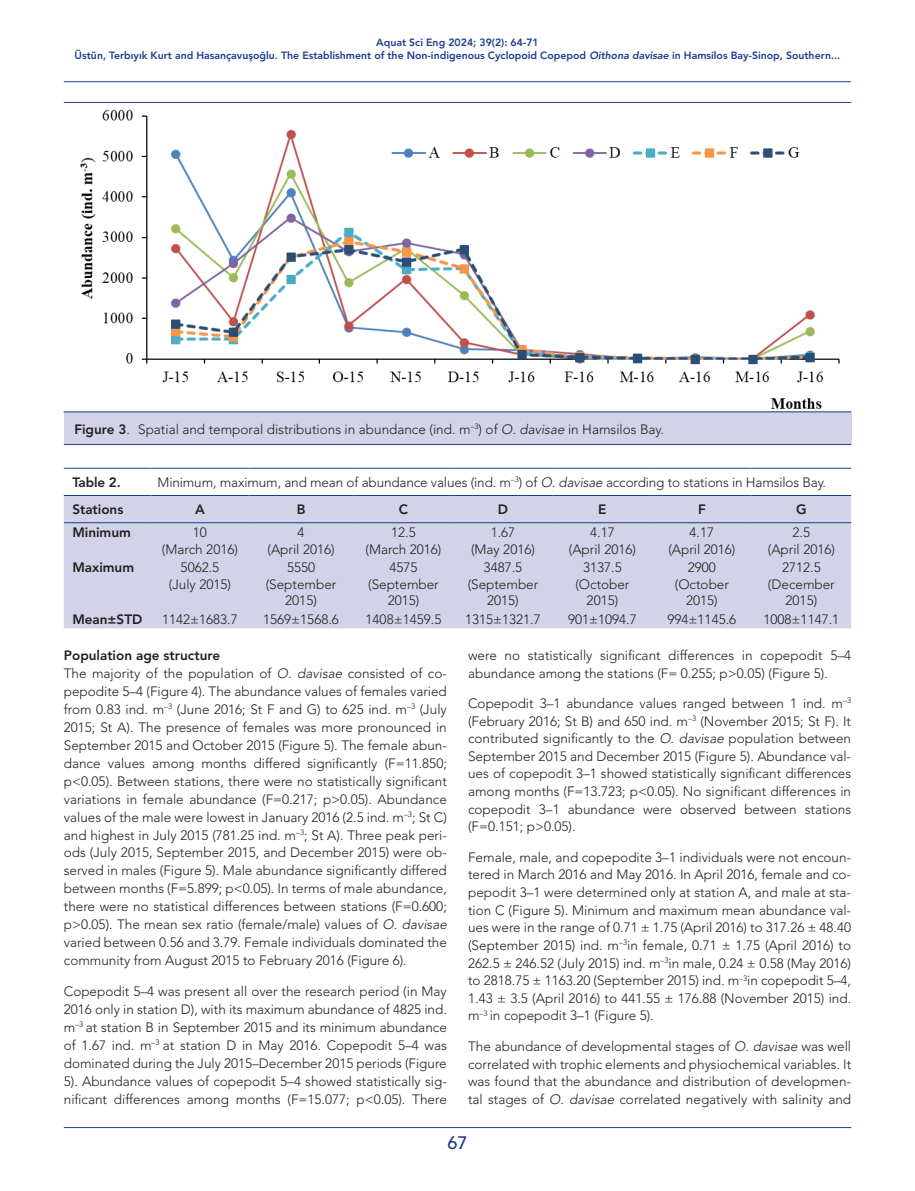
<style>
.page{position:relative;width:915px;height:1191px;background:#fff}
.page>*{position:absolute;margin:0;border:0;box-sizing:border-box;transform-origin:0 0}
.t1{font:500 18px "Avenir LT Std";color:#1c3d92}
.Ana_Metin{font:300 13.5px/18px "Avenir LT Std";color:#231f20;text-align:justify}
.ara_metin_T{font:300 13.5px/16.5px "Avenir LT Std";color:#231f20;text-align:center}
.baslik_T{font:300 13.5px "Avenir LT Std";letter-spacing:-.01em;color:#231f20}
.Ara_Baslik{font:300 13.5px "Avenir LT Std";color:#231f20}
.Ara_Baslik-2{font:800 13.5px "Avenir LT Std";color:#231f20}
.ara_metin_T-2{font:800 13.5px "Avenir LT Std";color:#231f20}
.ara_baslik_T{font:800 13.5px "Avenir LT Std";color:#231f20}
.baslik_T-2{font:800 13.5px "Avenir LT Std";letter-spacing:-.01em;color:#231f20}
.t2{font:800 10.5px/12.6px "Avenir LT Std";color:#1c3d92;text-align:center}
.s1{font-style:italic}
.s2{font-weight:800}
</style>
<div class="page">
<hr style="left:64px;top:1127px;width:786px;height:1px;background:#1c3d92">
<hr style="left:64px;top:81px;width:786px;height:1px;background:#1c3d92">
<img style="left:80px;top:109px;width:760px;height:300px">
<hr style="left:64px;top:102px;width:786px;height:1px;background:#224092">
<div style="left:64px;top:411px;width:786px;height:34px;background:#d2d3e8"></div>
<hr style="left:64px;top:444px;width:786px;height:1px;background:#224092">
<hr style="left:64px;top:411px;width:786px;height:1px;background:#224092">
<div style="left:64px;top:496px;width:786px;height:132px;background:#d2d3e8"></div>
<hr style="left:64px;top:468px;width:87px;height:1px;background:#1c3d92">
<hr style="left:151px;top:468px;width:97px;height:1px;background:#1c3d92">
<hr style="left:248px;top:468px;width:105px;height:1px;background:#1c3d92">
<hr style="left:353px;top:468px;width:100px;height:1px;background:#1c3d92">
<hr style="left:453px;top:468px;width:99px;height:1px;background:#1c3d92">
<hr style="left:552px;top:468px;width:100px;height:1px;background:#1c3d92">
<hr style="left:652px;top:468px;width:99px;height:1px;background:#1c3d92">
<hr style="left:751px;top:468px;width:99px;height:1px;background:#1c3d92">
<hr style="left:64px;top:495px;width:87px;height:1px;background:#1c3d92">
<hr style="left:151px;top:495px;width:97px;height:1px;background:#1c3d92">
<hr style="left:248px;top:495px;width:105px;height:1px;background:#1c3d92">
<hr style="left:353px;top:495px;width:100px;height:1px;background:#1c3d92">
<hr style="left:453px;top:495px;width:99px;height:1px;background:#1c3d92">
<hr style="left:552px;top:495px;width:100px;height:1px;background:#1c3d92">
<hr style="left:652px;top:495px;width:99px;height:1px;background:#1c3d92">
<hr style="left:751px;top:495px;width:99px;height:1px;background:#1c3d92">
<hr style="left:64px;top:522px;width:87px;height:1px;background:#1c3d92">
<hr style="left:151px;top:522px;width:97px;height:1px;background:#1c3d92">
<hr style="left:248px;top:522px;width:105px;height:1px;background:#1c3d92">
<hr style="left:353px;top:522px;width:100px;height:1px;background:#1c3d92">
<hr style="left:453px;top:522px;width:99px;height:1px;background:#1c3d92">
<hr style="left:552px;top:522px;width:100px;height:1px;background:#1c3d92">
<hr style="left:652px;top:522px;width:99px;height:1px;background:#1c3d92">
<hr style="left:751px;top:522px;width:99px;height:1px;background:#1c3d92">
<p class="t2" style="left:75px;top:36px;width:767px">Aquat Sci Eng 2024; 39(2): 64-71<br>Üstün, Terbıyık Kurt and Hasançavuşoğlu. The Establishment of the Non-indigenous Cyclopoid Copepod <span class="s1">Oithona davisae</span> in Hamsilos Bay-Sinop, Southern...</p>
<p class="Ara_Baslik" style="left:74px;top:421px;width:591px"><span class="s2">Figure 3</span>. Spatial and temporal distributions in abundance (ind. m<sup>–3</sup>) of <span class="s1">O. davisae</span> in Hamsilos Bay.</p>
<p class="baslik_T-2" style="left:72px;top:474px;width:50px">Table 2.</p>
<p class="baslik_T" style="left:157px;top:474px;width:670px">Minimum, maximum, and mean of abundance values (ind. m<sup>–3</sup>) of <span class="s1">O. davisae</span> according to stations in Hamsilos Bay.</p>
<p class="ara_baslik_T" style="left:72px;top:501px;width:52px">Stations</p>
<p class="ara_baslik_T" style="left:195px;top:501px;width:11px">A</p>
<p class="ara_baslik_T" style="left:296px;top:501px;width:10px">B</p>
<p class="ara_baslik_T" style="left:398px;top:501px;width:11px">C</p>
<p class="ara_baslik_T" style="left:497px;top:501px;width:12px">D</p>
<p class="ara_baslik_T" style="left:598px;top:501px;width:10px">E</p>
<p class="ara_baslik_T" style="left:697px;top:501px;width:9px">F</p>
<p class="ara_baslik_T" style="left:795px;top:501px;width:12px">G</p>
<p class="ara_metin_T-2" style="left:72px;top:524px;width:60px">Minimum</p>
<p class="ara_metin_T" style="left:193px;top:524px;width:16px">10</p>
<p class="ara_metin_T" style="left:162px;top:541px;width:77px">(March 2016)</p>
<p class="ara_metin_T" style="left:391px;top:524px;width:26px">12.5</p>
<p class="ara_metin_T" style="left:365px;top:541px;width:77px">(March 2016)</p>
<p class="ara_metin_T" style="left:792px;top:524px;width:19px">2.5</p>
<p class="ara_metin_T" style="left:767px;top:541px;width:69px">(April 2016)</p>
<p class="ara_metin_T" style="left:297px;top:524px;width:9px">4</p>
<p class="ara_metin_T" style="left:267px;top:541px;width:69px">(April 2016)</p>
<p class="ara_metin_T" style="left:490px;top:524px;width:26px">1.67</p>
<p class="ara_metin_T" style="left:471px;top:541px;width:65px">(May 2016)</p>
<p class="ara_metin_T" style="left:590px;top:524px;width:26px">4.17</p>
<p class="ara_metin_T" style="left:568px;top:541px;width:69px">(April 2016)</p>
<p class="ara_metin_T" style="left:689px;top:524px;width:26px">4.17</p>
<p class="ara_metin_T" style="left:668px;top:541px;width:69px">(April 2016)</p>
<p class="ara_metin_T-2" style="left:72px;top:559px;width:63px">Maximum</p>
<p class="ara_metin_T" style="left:180px;top:559px;width:40px">5062.5</p>
<p class="ara_metin_T" style="left:169px;top:576px;width:64px">(July 2015)</p>
<p class="ara_metin_T" style="left:287px;top:559px;width:30px">5550</p>
<p class="ara_metin_T" style="left:266px;top:576px;width:72px">(September<br>2015)</p>
<p class="ara_metin_T" style="left:389px;top:559px;width:30px">4575</p>
<p class="ara_metin_T" style="left:368px;top:576px;width:72px">(September<br>2015)</p>
<p class="ara_metin_T" style="left:467px;top:559px;width:72px">3487.5 (September<br>2015)</p>
<p class="ara_metin_T" style="left:583px;top:559px;width:40px">3137.5</p>
<p class="ara_metin_T" style="left:575px;top:576px;width:56px">(October<br>2015)</p>
<p class="ara_metin_T" style="left:687px;top:559px;width:30px">2900</p>
<p class="ara_metin_T" style="left:674px;top:576px;width:56px">(October<br>2015)</p>
<p class="ara_metin_T" style="left:767px;top:559px;width:68px">2712.5 (December<br>2015)</p>
<p class="ara_metin_T-2" style="left:72px;top:611px;width:71px">Mean±STD</p>
<p class="ara_metin_T" style="left:162px;top:611px;width:77px">1142±1683.7</p>
<p class="ara_metin_T" style="left:263px;top:611px;width:77px">1569±1568.6</p>
<p class="ara_metin_T" style="left:365px;top:611px;width:77px">1408±1459.5</p>
<p class="ara_metin_T" style="left:465px;top:611px;width:77px">1315±1321.7</p>
<p class="ara_metin_T" style="left:568px;top:611px;width:70px">901±1094.7</p>
<p class="ara_metin_T" style="left:667px;top:611px;width:70px">994±1145.6</p>
<p class="ara_metin_T" style="left:763px;top:611px;width:77px">1008±1147.1</p>
<p class="Ara_Baslik-2" style="left:64px;top:647px;width:158px">Population age structure</p>
<p class="Ana_Metin" style="left:64px;top:664px;width:384px">The majority of the population of <span class="s1">O. davisae</span> consisted of co&shy;pepodite 5–4 (Figure 4). The abundance values of females varied from 0.83 ind. m<sup>–3</sup> (June 2016; St F and G) to 625 ind. m<sup>–3</sup> (July 2015; St A). The presence of females was more pronounced in September 2015 and October 2015 (Figure 5). The female abun&shy;dance values among months differed significantly (F=11.850; p&lt;0.05). Between stations, there were no statistically significant variations in female abundance (F=0.217; p&gt;0.05). Abundance values of the male were lowest in January 2016 (2.5 ind. m<sup>–3</sup>; St C) and highest in July 2015 (781.25 ind. m<sup>–3</sup>; St A). Three peak peri&shy;ods (July 2015, September 2015, and December 2015) were ob&shy;served in males (Figure 5). Male abundance significantly differed between months (F=5.899; p&lt;0.05). In terms of male abundance, there were no statistical differences between stations (F=0.600; p&gt;0.05). The mean sex ratio (female/male) values of <span class="s1">O. davisae </span>varied between 0.56 and 3.79. Female individuals dominated the community from August 2015 to February 2016 (Figure 6).</p>
<p class="Ana_Metin" style="left:64px;top:982px;width:384px">Copepodit 5–4 was present all over the research period (in May 2016 only in station D), with its maximum abundance of 4825 ind. m<sup>–3</sup> at station B in September 2015 and its minimum abundance of 1.67 ind. m<sup>–3</sup> at station D in May 2016. Copepodit 5–4 was dominated during the July 2015–December 2015 periods (Figure 5). Abundance values of copepodit 5–4 showed statistically sig&shy;nificant differences among months (F=15.077; p&lt;0.05). There</p>
<p class="Ana_Metin" style="left:468px;top:646px;width:384px">were no statistically significant differences in copepodit 5–4 abundance among the stations (F= 0.255; p&gt;0.05) (Figure 5).</p>
<p class="Ana_Metin" style="left:468px;top:694px;width:384px">Copepodit 3–1 abundance values ranged between 1 ind. m<sup>–3 </sup>(February 2016; St B) and 650 ind. m<sup>–3</sup> (November 2015; St F). It contributed significantly to the <span class="s1">O. davisae</span> population between September 2015 and December 2015 (Figure 5). Abundance val&shy;ues of copepodit 3–1 showed statistically significant differences among months (F=13.723; p&lt;0.05). No significant differences in copepodit 3–1 abundance were observed between stations (F=0.151; p&gt;0.05).</p>
<p class="Ana_Metin" style="left:468px;top:848px;width:384px">Female, male, and copepodite 3–1 individuals were not encoun&shy;tered in March 2016 and May 2016. In April 2016, female and co&shy;pepodit 3–1 were determined only at station A, and male at sta&shy;tion C (Figure 5). Minimum and maximum mean abundance val&shy;ues were in the range of 0.71 ± 1.75 (April 2016) to 317.26 ± 48.40 (September 2015) ind. m<sup>–3</sup>in female, 0.71 ± 1.75 (April 2016) to 262.5 ± 246.52 (July 2015) ind. m<sup>–3</sup>in male, 0.24 ± 0.58 (May 2016) to 2818.75 ± 1163.20 (September 2015) ind. m<sup>–3</sup>in copepodit 5–4, 1.43 ± 3.5 (April 2016) to 441.55 ± 176.88 (November 2015) ind. m<sup>–3</sup> in copepodit 3–1 (Figure 5).</p>
<p class="Ana_Metin" style="left:468px;top:1037px;width:384px">The abundance of developmental stages of <span class="s1">O. davisae</span> was well correlated with trophic elements and physiochemical variables. It was found that the abundance and distribution of developmen&shy;tal stages of <span class="s1">O. davisae</span> correlated negatively with salinity and</p>
<h1 class="t1" style="left:447px;top:1132px;width:22px">67</h1>
</div>
